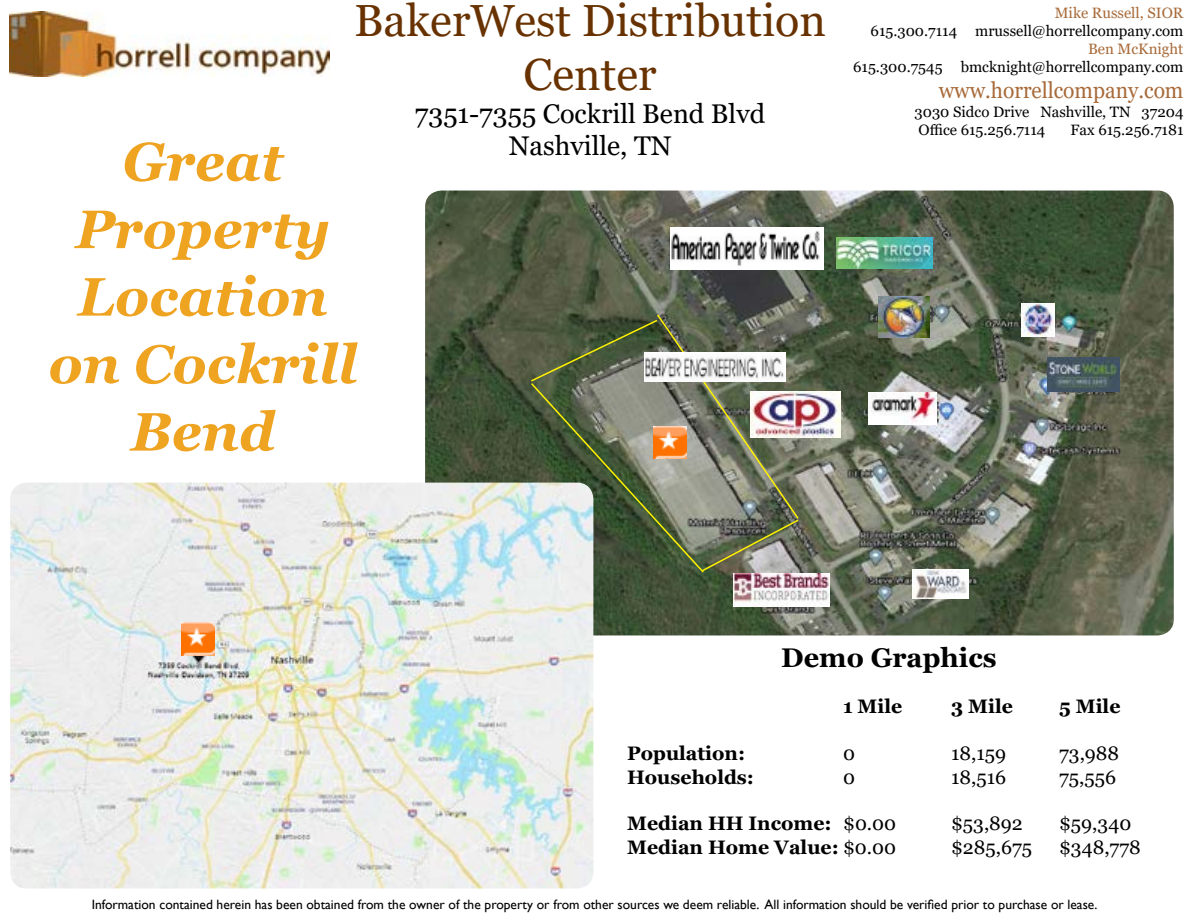
<style>
.page{position:relative;width:1188px;height:918px;background:#fff}
.page>*{position:absolute;margin:0;border:0;box-sizing:border-box;transform-origin:0 0}
.t1{font:italic 700 54px/67.5px "Georgia";color:#eea321;text-align:center}
.t2{font:45px/54px "Georgia";color:#683200;text-align:center}
.t3{font:27px/32.4px "Georgia";color:#000;text-align:center}
.t4{font:700 27px "Georgia";color:#000}
.t5{font:22.5px "Georgia";color:#a86a39;scale:.93 1}
.t6{font:700 19.5px "Georgia";color:#000}
.t7{font:19.5px "Georgia";color:#000}
.t8{font:15px/18px "Georgia";color:#000}
.t9{font:15px "Georgia";color:#a86a39}
.t10{font:13.5px "Gill Sans";color:#000}
.s1{font-weight:400}
</style>
<div class="page">
<img style="left:10px;top:11px;width:319px;height:66px">
<img style="left:425px;top:191px;width:749px;height:444px">
<svg style="left:529px;top:313px;width:271px;height:261px;background:#666f58"></svg>
<img style="left:10px;top:483px;width:583px;height:406px">
<img style="left:182px;top:623px;width:33px;height:33px">
<img style="left:734px;top:574px;width:95px;height:33px">
<img style="left:836px;top:237px;width:96px;height:32px">
<img style="left:670px;top:228px;width:153px;height:41px">
<img style="left:912px;top:570px;width:57px;height:28px">
<img style="left:750px;top:392px;width:90px;height:46px">
<img style="left:644px;top:353px;width:142px;height:29px">
<img style="left:654px;top:426px;width:33px;height:33px">
<img style="left:879px;top:296px;width:50px;height:41px">
<img style="left:1022px;top:303px;width:32px;height:33px">
<img style="left:1048px;top:358px;width:72px;height:34px">
<img style="left:868px;top:392px;width:69px;height:32px">
<h2 class="t2" style="left:354px;top:-5px;width:474px">BakerWest Distribution<br>Center</h2>
<h3 class="t3" style="left:415px;top:98px;width:352px">7351-7355 Cockrill Bend Blvd<br>Nashville, TN</h3>
<h1 class="t1" style="left:48px;top:128px;width:310px">Great<br>Property<br>Location on Cockrill<br>Bend</h1>
<p class="t9" style="left:1055px;top:4px;width:130px">Mike Russell, SIOR</p>
<p class="t8" style="left:871px;top:22px;width:314px">615.300.7114 mrussell@horrellcompany.com</p>
<p class="t9" style="left:1088px;top:40px;width:97px">Ben McKnight</p>
<p class="t8" style="left:853px;top:58px;width:332px">615.300.7545 bmcknight@horrellcompany.com</p>
<h3 class="t5" style="left:939px;top:76px;width:265px">www.horrellcompany.com</h3>
<p class="t8" style="left:915px;top:103px;width:270px">3030 Sidco Drive Nashville, TN 37204<br>Office 615.256.7114</p>
<p class="t8" style="left:1071px;top:121px;width:114px">Fax 615.256.7181</p>
<h3 class="t4" style="left:781px;top:640px;width:217px">Demo Graphics</h3>
<h3 class="t6" style="left:843px;top:694px;width:61px">1 Mile</h3>
<h3 class="t6" style="left:951px;top:694px;width:63px">3 Mile</h3>
<h3 class="t6" style="left:1059px;top:694px;width:63px">5 Mile</h3>
<h3 class="t6" style="left:627px;top:741px;width:120px">Population:</h3>
<h3 class="t7" style="left:843px;top:742px;width:13px">0</h3>
<h3 class="t7" style="left:951px;top:742px;width:56px">18,159</h3>
<h3 class="t7" style="left:1059px;top:742px;width:62px">73,988</h3>
<h3 class="t6" style="left:627px;top:764px;width:129px">Households:</h3>
<h3 class="t7" style="left:843px;top:765px;width:13px">0</h3>
<h3 class="t7" style="left:951px;top:765px;width:56px">18,516</h3>
<h3 class="t7" style="left:1059px;top:765px;width:58px">75,556</h3>
<h3 class="t6" style="left:627px;top:811px;width:271px">Median HH Income: <span class="s1">$0.00</span></h3>
<h3 class="t7" style="left:951px;top:812px;width:73px">$53,892</h3>
<h3 class="t7" style="left:1059px;top:812px;width:74px">$59,340</h3>
<h3 class="t6" style="left:627px;top:835px;width:271px">Median Home Value: <span class="s1">$0.00</span></h3>
<h3 class="t7" style="left:951px;top:835px;width:83px">$285,675</h3>
<h3 class="t7" style="left:1059px;top:835px;width:83px">$348,778</h3>
<p class="t10" style="left:92px;top:897px;width:1007px">Information contained herein has been obtained from the owner of the property or from other sources we deem reliable. All information should be verified prior to purchase or lease.</p>
</div>
